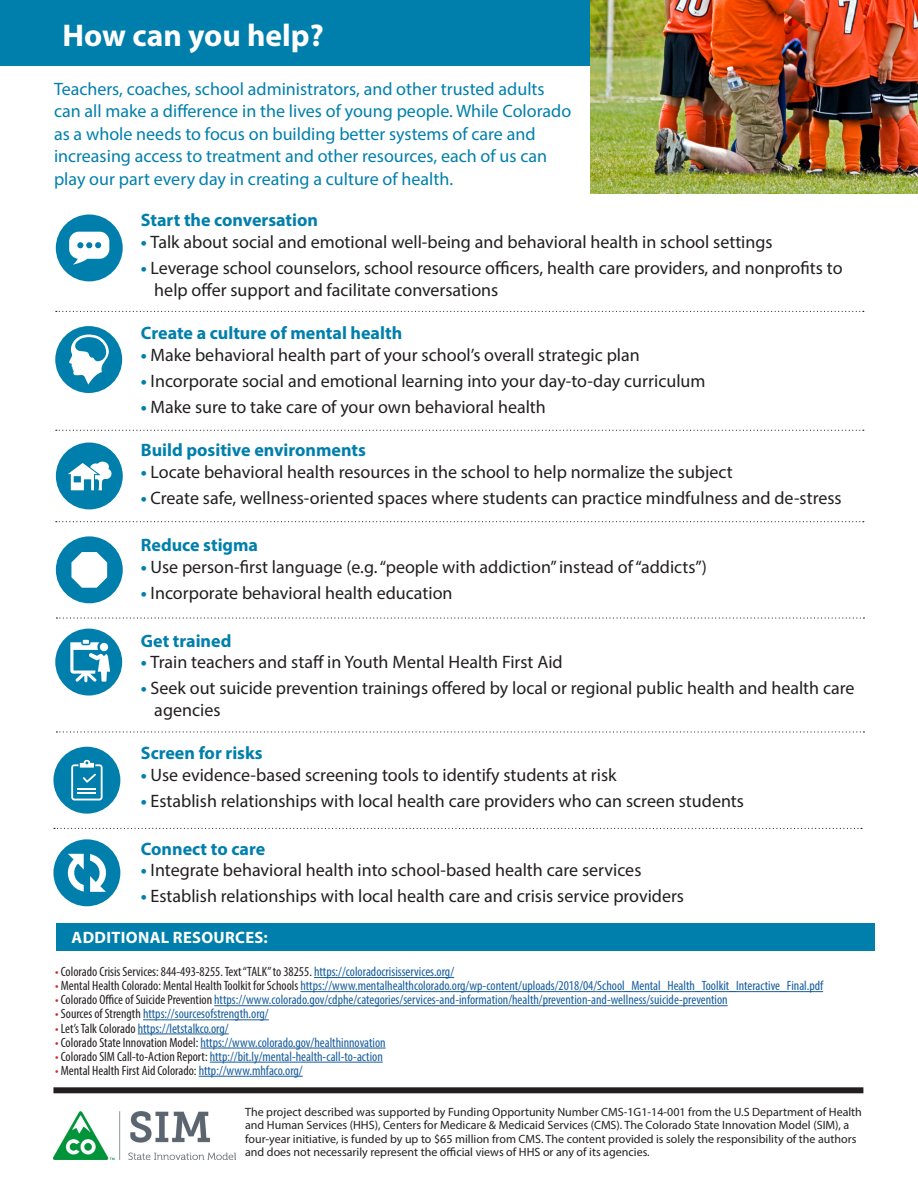
<style>
.page{position:relative;width:918px;height:1188px;background:#fff}
.page>*{position:absolute;margin:0;border:0;box-sizing:border-box;transform-origin:0 0}
.t1{font:700 31.5px "Myriad Pro";color:#fff}
.t2{font:18px/21.6px "Myriad Pro";color:#231f20}
.t3{font:18px/22.5px "Myriad Pro";color:#007fac}
.t4{font:700 18px "Myriad Pro";color:#007fac}
.t5{font:700 16.5px "Myriad Pro";letter-spacing:.02em;color:#fff}
.t6{font:condensed 13.5px "Myriad Pro";color:#175d9e}
.t7{font:condensed 13.5px "Myriad Pro";color:#241f21}
.t8{font:12px/13.5px "Myriad Pro";color:#231f20}
.s1{font-weight:700;color:#007fac}
.s2{color:#d1232a}
.s3{color:#175d9e}
.s4{color:#241f21}
</style>
<div class="page">
<div style="left:56px;top:923px;width:818px;height:28px;background:#007fac"></div>
<hr style="left:314px;top:977px;width:140px;height:1px;background:#175d9e">
<hr style="left:300px;top:991px;width:523px;height:1px;background:#175d9e">
<hr style="left:214px;top:1005px;width:514px;height:1px;background:#175d9e">
<hr style="left:143px;top:1019px;width:126px;height:1px;background:#175d9e">
<hr style="left:138px;top:1034px;width:91px;height:1px;background:#175d9e">
<hr style="left:200px;top:1048px;width:186px;height:1px;background:#175d9e">
<hr style="left:210px;top:1062px;width:173px;height:1px;background:#175d9e">
<hr style="left:199px;top:1076px;width:104px;height:1px;background:#175d9e">
<div style="left:56px;top:214px;width:67px;height:67px;background:#007fac;border-radius:50%"></div>
<div style="left:55px;top:326px;width:67px;height:67px;background:#007fac;border-radius:50%"></div>
<div style="left:56px;top:443px;width:67px;height:66px;background:#007fac;border-radius:50%"></div>
<div style="left:56px;top:536px;width:67px;height:67px;background:#007fac;border-radius:50%"></div>
<div style="left:55px;top:629px;width:67px;height:67px;background:#007fac;border-radius:50%"></div>
<div style="left:53px;top:747px;width:67px;height:67px;background:#007fac;border-radius:50%"></div>
<div style="left:53px;top:839px;width:67px;height:67px;background:#007fac;border-radius:50%"></div>
<svg style="left:56px;top:311px;width:808px;height:1px"></svg>
<svg style="left:56px;top:430px;width:808px;height:1px"></svg>
<svg style="left:56px;top:521px;width:808px;height:1px"></svg>
<svg style="left:56px;top:617px;width:808px;height:2px"></svg>
<svg style="left:56px;top:731px;width:808px;height:2px"></svg>
<svg style="left:54px;top:828px;width:808px;height:1px"></svg>
<svg style="left:69px;top:232px;width:40px;height:33px"></svg>
<div style="left:0;top:0;width:918px;height:66px;background:#007fac"></div>
<img style="left:591px;top:0;width:327px;height:193px">
<div style="left:53px;top:1087px;width:810px;height:6px;background:#231f20"></div>
<img style="left:53px;top:1111px;width:182px;height:48px">
<svg style="left:69px;top:335px;width:40px;height:50px"></svg>
<svg style="left:71px;top:552px;width:36px;height:36px"></svg>
<svg style="left:90px;top:854px;width:16px;height:38px"></svg>
<svg style="left:68px;top:854px;width:16px;height:38px"></svg>
<svg style="left:71px;top:760px;width:32px;height:40px"></svg>
<svg style="left:68px;top:461px;width:44px;height:29px"></svg>
<svg style="left:70px;top:640px;width:40px;height:42px"></svg>
<p class="t1" style="left:63px;top:15px;width:263px">How can you help?</p>
<p class="t3" style="left:54px;top:77px;width:519px">Teachers, coaches, school administrators, and other trusted adults can all make a difference in the lives of young people. While Colorado as a whole needs to focus on building better systems of care and increasing access to treatment and other resources, each of us can play our part every day in creating a culture of health.</p>
<p class="t4" style="left:141px;top:209px;width:179px">Start the conversation</p>
<p class="t2" style="left:141px;top:231px;width:633px"><span class="s1">•</span> Talk about social and emotional well-being and behavioral health in school settings</p>
<p class="t2" style="left:154px;top:257px;width:690px;text-indent:-14px"><span class="s1">•</span> Leverage school counselors, school resource officers, health care providers, and nonprofits to help offer support and facilitate conversations</p>
<p class="t4" style="left:141px;top:321px;width:263px">Create a culture of mental health</p>
<p class="t2" style="left:141px;top:343px;width:501px"><span class="s1">•</span> Make behavioral health part of your school’s overall strategic plan</p>
<p class="t2" style="left:141px;top:370px;width:566px"><span class="s1">•</span> Incorporate social and emotional learning into your day-to-day curriculum</p>
<p class="t2" style="left:141px;top:396px;width:407px"><span class="s1">•</span> Make sure to take care of your own behavioral health</p>
<p class="t4" style="left:141px;top:438px;width:227px">Build positive environments</p>
<p class="t2" style="left:141px;top:460px;width:594px"><span class="s1">•</span> Locate behavioral health resources in the school to help normalize the subject</p>
<p class="t2" style="left:141px;top:487px;width:702px"><span class="s1">•</span> Create safe, wellness-oriented spaces where students can practice mindfulness and de-stress</p>
<p class="t4" style="left:141px;top:534px;width:119px">Reduce stigma</p>
<p class="t2" style="left:141px;top:556px;width:568px"><span class="s1">•</span> Use person-first language (e.g. “people with addiction” instead of “addicts”)</p>
<p class="t2" style="left:141px;top:582px;width:313px"><span class="s1">•</span> Incorporate behavioral health education</p>
<p class="t4" style="left:141px;top:629px;width:92px">Get trained</p>
<p class="t2" style="left:141px;top:651px;width:423px"><span class="s1">•</span> Train teachers and staff in Youth Mental Health First Aid</p>
<p class="t2" style="left:154px;top:677px;width:702px;text-indent:-14px"><span class="s1">•</span> Seek out suicide prevention trainings offered by local or regional public health and health care agencies</p>
<p class="t4" style="left:141px;top:741px;width:123px">Screen for risks</p>
<p class="t2" style="left:141px;top:764px;width:477px"><span class="s1">•</span> Use evidence-based screening tools to identify students at risk</p>
<p class="t2" style="left:141px;top:790px;width:605px"><span class="s1">•</span> Establish relationships with local health care providers who can screen students</p>
<p class="t4" style="left:141px;top:837px;width:126px">Connect to care</p>
<p class="t2" style="left:141px;top:859px;width:502px"><span class="s1">•</span> Integrate behavioral health into school-based health care services</p>
<p class="t2" style="left:141px;top:885px;width:545px"><span class="s1">•</span> Establish relationships with local health care and crisis service providers</p>
<p class="t5" style="left:72px;top:927px;width:198px">ADDITIONAL RESOURCES:</p>
<p class="t7" style="left:55px;top:964px;width:400px"><span class="s2">•</span> Colorado Crisis Services: 844-493-8255. Text “TALK” to 38255. <span class="s3">https://coloradocrisisservices.org/</span></p>
<p class="t6" style="left:55px;top:978px;width:769px"><span class="s2">•</span> <span class="s4">Mental Health Colorado: Mental Health Toolkit for Schools</span> https://www.mentalhealthcolorado.org/wp-content/uploads/2018/04/School_Mental_Health_Toolkit_Interactive_Final.pdf</p>
<p class="t6" style="left:55px;top:992px;width:674px"><span class="s2">•</span> <span class="s4">Colorado Office of Suicide Prevention</span> https://www.colorado.gov/cdphe/categories/services-and-information/health/prevention-and-wellness/suicide-prevention</p>
<p class="t6" style="left:55px;top:1006px;width:215px"><span class="s2">•</span> <span class="s4">Sources of Strength</span> https://sourcesofstrength.org/</p>
<p class="t6" style="left:55px;top:1020px;width:175px"><span class="s2">•</span> <span class="s4">Let’s Talk Colorado</span> https://letstalkco.org/</p>
<p class="t6" style="left:55px;top:1034px;width:332px"><span class="s2">•</span> <span class="s4">Colorado State Innovation Model:</span> https://www.colorado.gov/healthinnovation</p>
<p class="t6" style="left:55px;top:1048px;width:329px"><span class="s2">•</span> <span class="s4">Colorado SIM Call-to-Action Report:</span> http://bit.ly/mental-health-call-to-action</p>
<p class="t7" style="left:55px;top:1062px;width:249px"><span class="s2">•</span> Mental Health First Aid Colorado: <span class="s3">http://www.mhfaco.org/</span></p>
<p class="t8" style="left:245px;top:1105px;width:618px">The project described was supported by Funding Opportunity Number CMS-1G1-14-001 from the U.S Department of Health and Human Services (HHS), Centers for Medicare &amp; Medicaid Services (CMS). The Colorado State Innovation Model (SIM), a four-year initiative, is funded by up to $65 million from CMS. The content provided is solely the responsibility of the authors and does not necessarily represent the official views of HHS or any of its agencies.</p>
</div>
